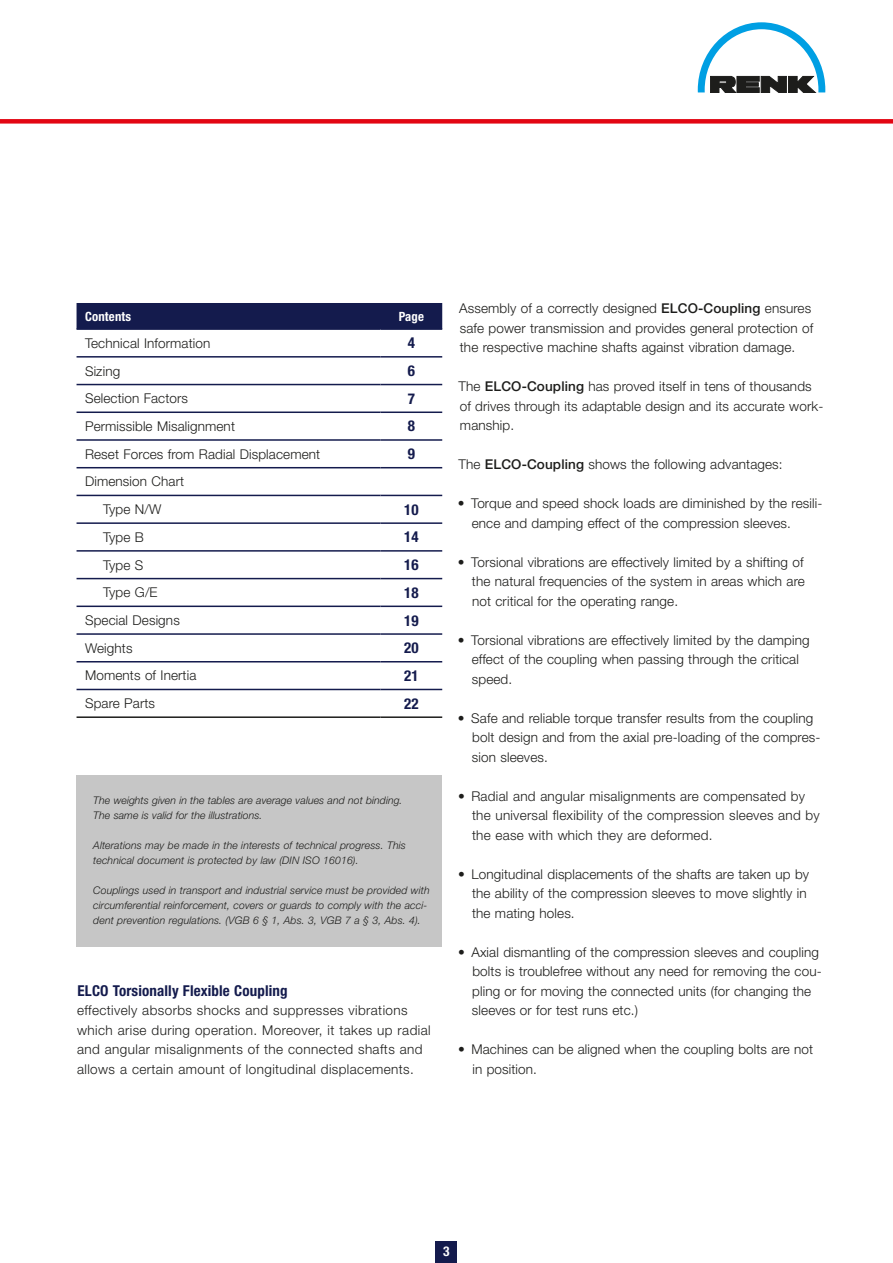
<style>
.page{position:relative;width:893px;height:1263px;background:#fff}
.page>*{position:absolute;margin:0;border:0;box-sizing:border-box;transform-origin:0 0}
.t1{font:700 condensed 15px "Helvetica Neue LT Std";letter-spacing:.01em;color:#141b4d}
.t2{font:300 13.5px/19.5px "Helvetica Neue LT Std";letter-spacing:.01em;color:#1d1d1b}
.t3{font:300 13.5px/19.5px "Helvetica Neue LT Std";letter-spacing:.03em;color:#1d1d1b}
.t4{font:700 condensed 13.5px "Helvetica Neue LT Std";color:#fff}
.t5{font:700 condensed 12.75px "Helvetica Neue LT Std";letter-spacing:.015em;color:#fff}
.t6{font:italic 300 10.5px/15px "Helvetica Neue LT Std";letter-spacing:.01em;color:#1d1d1b}
.s1{font-weight:500}
</style>
<div class="page">
<div style="left:0;top:119px;width:893px;height:5px;background:#e30613"></div>
<div style="left:77px;top:775px;width:365px;height:171px;background:#c6c6c6"></div>
<svg style="left:698px;top:22px;width:127px;height:71px"></svg>
<div style="left:436px;top:1242px;width:21px;height:21px;background:#141b4d"></div>
<div style="left:77px;top:303px;width:365px;height:25px;background:#141b4d"></div>
<hr style="left:77px;top:356px;width:304px;height:2px;background:#141b4d">
<hr style="left:381px;top:356px;width:61px;height:2px;background:#141b4d">
<hr style="left:77px;top:384px;width:304px;height:1px;background:#141b4d">
<hr style="left:381px;top:384px;width:61px;height:1px;background:#141b4d">
<hr style="left:77px;top:411px;width:304px;height:2px;background:#141b4d">
<hr style="left:381px;top:411px;width:61px;height:2px;background:#141b4d">
<hr style="left:77px;top:439px;width:304px;height:2px;background:#141b4d">
<hr style="left:381px;top:439px;width:61px;height:2px;background:#141b4d">
<hr style="left:77px;top:467px;width:304px;height:1px;background:#141b4d">
<hr style="left:381px;top:467px;width:61px;height:1px;background:#141b4d">
<hr style="left:77px;top:495px;width:304px;height:1px;background:#141b4d">
<hr style="left:381px;top:495px;width:61px;height:1px;background:#141b4d">
<hr style="left:77px;top:522px;width:304px;height:2px;background:#141b4d">
<hr style="left:381px;top:522px;width:61px;height:2px;background:#141b4d">
<hr style="left:77px;top:550px;width:304px;height:2px;background:#141b4d">
<hr style="left:381px;top:550px;width:61px;height:2px;background:#141b4d">
<hr style="left:77px;top:578px;width:304px;height:1px;background:#141b4d">
<hr style="left:381px;top:578px;width:61px;height:1px;background:#141b4d">
<hr style="left:77px;top:605px;width:304px;height:2px;background:#141b4d">
<hr style="left:381px;top:605px;width:61px;height:2px;background:#141b4d">
<hr style="left:77px;top:633px;width:304px;height:2px;background:#141b4d">
<hr style="left:381px;top:633px;width:61px;height:2px;background:#141b4d">
<hr style="left:77px;top:661px;width:304px;height:1px;background:#141b4d">
<hr style="left:381px;top:661px;width:61px;height:1px;background:#141b4d">
<hr style="left:77px;top:689px;width:304px;height:1px;background:#141b4d">
<hr style="left:381px;top:689px;width:61px;height:1px;background:#141b4d">
<hr style="left:77px;top:716px;width:304px;height:2px;background:#1d1d1b">
<hr style="left:381px;top:716px;width:61px;height:2px;background:#1d1d1b">
<hr style="left:77px;top:328px;width:304px;height:2px;background:#141b4d">
<hr style="left:381px;top:328px;width:61px;height:2px;background:#141b4d">
<p class="t5" style="left:85px;top:308px;width:48px">Contents</p>
<p class="t5" style="left:399px;top:308px;width:27px">Page</p>
<p class="t2" style="left:85px;top:333px;width:127px">Technical Information</p>
<p class="t1" style="left:408px;top:334px;width:9px">4</p>
<p class="t2" style="left:85px;top:361px;width:37px">Sizing</p>
<p class="t1" style="left:408px;top:362px;width:9px">6</p>
<p class="t2" style="left:85px;top:388px;width:105px">Selection Factors</p>
<p class="t1" style="left:408px;top:389px;width:9px">7</p>
<p class="t2" style="left:85px;top:416px;width:151px">Permissible Misalignment</p>
<p class="t1" style="left:408px;top:417px;width:9px">8</p>
<p class="t2" style="left:85px;top:444px;width:237px">Reset Forces from Radial Displacement</p>
<p class="t1" style="left:408px;top:445px;width:9px">9</p>
<p class="t2" style="left:85px;top:467px;width:101px;line-height:27.8px;text-align:center">Dimension Chart<br>Type N/W</p>
<p class="t1" style="left:404px;top:500px;width:16px">10</p>
<p class="t2" style="left:103px;top:527px;width:42px">Type B</p>
<p class="t1" style="left:404px;top:528px;width:16px">14</p>
<p class="t2" style="left:103px;top:555px;width:42px">Type S</p>
<p class="t1" style="left:404px;top:556px;width:16px">16</p>
<p class="t2" style="left:103px;top:582px;width:56px">Type G/E</p>
<p class="t1" style="left:404px;top:583px;width:16px">18</p>
<p class="t2" style="left:85px;top:610px;width:96px">Special Designs</p>
<p class="t1" style="left:404px;top:611px;width:16px">19</p>
<p class="t2" style="left:85px;top:638px;width:49px">Weights</p>
<p class="t1" style="left:404px;top:639px;width:16px">20</p>
<p class="t2" style="left:85px;top:666px;width:113px">Moments of Inertia</p>
<p class="t1" style="left:404px;top:666px;width:16px">21</p>
<p class="t2" style="left:85px;top:693px;width:72px">Spare Parts</p>
<p class="t1" style="left:404px;top:694px;width:16px">22</p>
<p class="t6" style="left:93px;top:792px;width:311px">The weights given in the tables are average values and not binding.<br>The same is valid for the illustrations.</p>
<p class="t6" style="left:93px;top:837px;width:314px">Alterations may be made in the interests of technical progress. This technical document is protected by law (DIN ISO 16016).</p>
<p class="t6" style="left:93px;top:882px;width:338px">Couplings used in transport and industrial service must be provided with circumferential reinforcement, covers or guards to comply with the acci&shy;dent prevention regulations. (VGB 6 § 1, Abs. 3, VGB 7 a § 3, Abs. 4).</p>
<p class="t1" style="left:78px;top:981px;width:212px">ELCO Torsionally Flexible Coupling</p>
<p class="t3" style="left:77px;top:1000px;width:355px">effectively absorbs shocks and suppresses vibrations which arise during operation. Moreover, it takes up radial and angular misalignments of the connected shafts and allows a certain amount of longitudinal displacements.</p>
<p class="t2" style="left:459px;top:298px;width:356px">Assembly of a correctly designed <span class="s1">ELCO-Coupling</span> ensures safe power transmission and provides general protection of the respective machine shafts against vibration damage.</p>
<p class="t2" style="left:458px;top:376px;width:366px">The <span class="s1">ELCO-Coupling</span> has proved itself in tens of thousands of drives through its adaptable design and its accurate work&shy;manship.</p>
<p class="t2" style="left:458px;top:454px;width:326px">The <span class="s1">ELCO-Coupling</span> shows the following advantages:</p>
<p class="t2" style="left:472px;top:493px;width:352px;text-indent:-14px">• Torque and speed shock loads are diminished by the resili&shy;ence and damping effect of the compression sleeves.</p>
<p class="t2" style="left:472px;top:552px;width:334px;text-align:justify;text-indent:-14px">• Torsional vibrations are effectively limited by a shifting of the natural frequencies of the system in areas which are not critical for the operating range.</p>
<p class="t2" style="left:472px;top:630px;width:339px;text-indent:-14px">• Torsional vibrations are effectively limited by the damping effect of the coupling when passing through the critical speed.</p>
<p class="t2" style="left:472px;top:708px;width:350px;text-indent:-14px">• Safe and reliable torque transfer results from the coupling bolt design and from the axial pre-loading of the compres&shy;sion sleeves.</p>
<p class="t2" style="left:472px;top:786px;width:349px;text-indent:-14px">• Radial and angular misalignments are compensated by the universal flexibility of the compression sleeves and by the ease with which they are deformed.</p>
<p class="t2" style="left:472px;top:864px;width:339px;text-indent:-14px">• Longitudinal displacements of the shafts are taken up by the ability of the compression sleeves to move slightly in the mating holes.</p>
<p class="t2" style="left:472px;top:942px;width:351px;text-indent:-14px">• Axial dismantling of the compression sleeves and coupling bolts is troublefree without any need for removing the cou&shy;pling or for moving the connected units (for changing the sleeves or for test runs etc.)</p>
<p class="t2" style="left:472px;top:1039px;width:342px;text-indent:-14px">• Machines can be aligned when the coupling bolts are not in position.</p>
<p class="t4" style="left:443px;top:1243px;width:8px">3</p>
</div>
